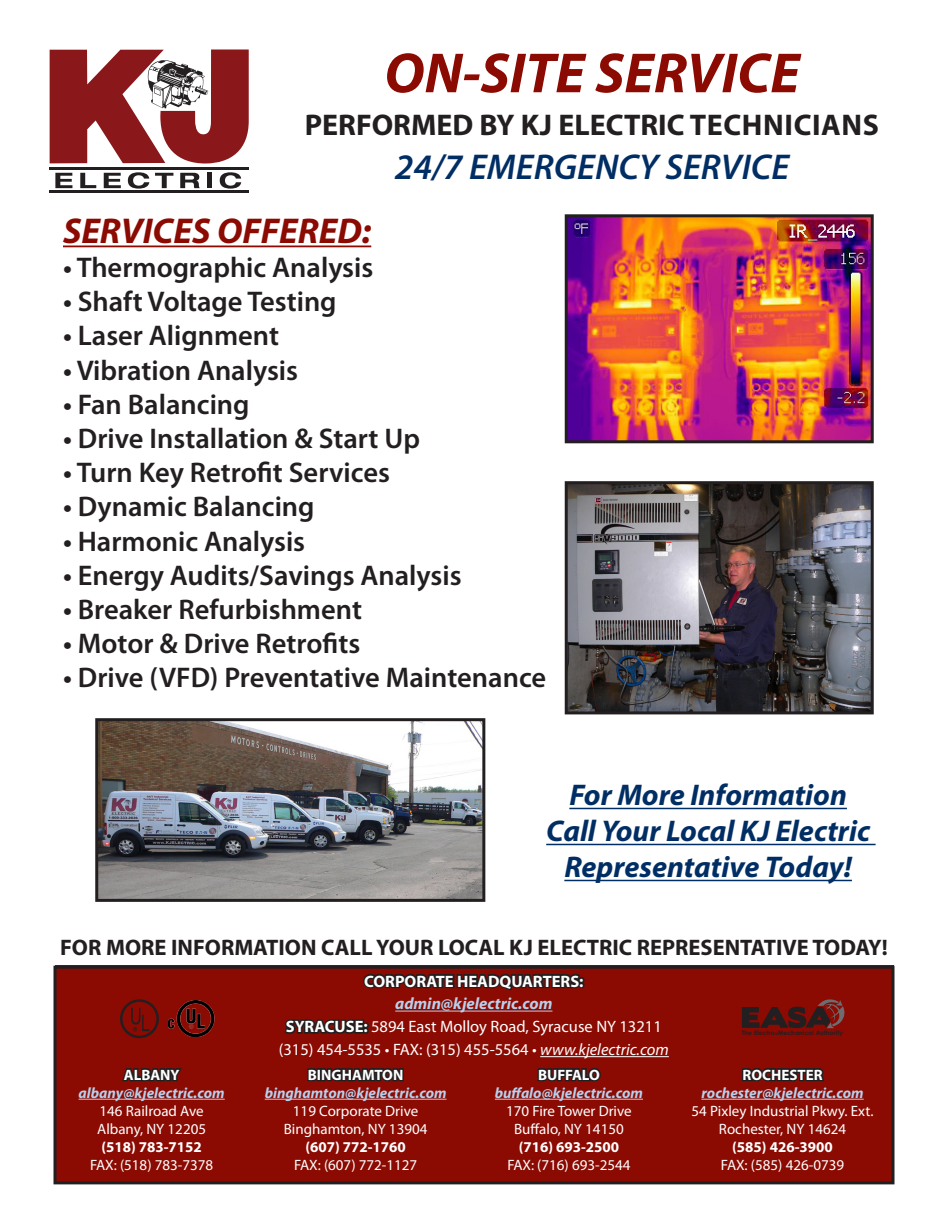
<style>
.page{position:relative;width:945px;height:1215px;background:#fff}
.page>*{position:absolute;margin:0;border:0;box-sizing:border-box;transform-origin:0 0}
.t1{font:italic 700 57px "Myriad Pro";color:#8b0a02}
.t2{font:italic 600 36px "Myriad Pro";color:#002e64}
.t3{font:italic 700 36px "Myriad Pro";color:#8b0a02}
.t4{font:italic 700 30px "Myriad Pro";color:#002e64}
.t5{font:700 30px "Myriad Pro";color:#231f20}
.t6{font:600 28.5px "Myriad Pro";color:#231f20}
.t7{font:700 22.5px "Myriad Pro";color:#231f20}
.t8{font:16.5px "Myriad Pro";color:#fff}
.t9{font:700 16.5px "Myriad Pro";color:#fff}
.t10{font:italic 700 16.5px "Myriad Pro";color:#b7d0ec}
.t11{font:15px "Myriad Pro";color:#fff}
.t12{font:italic 700 15px "Myriad Pro";color:#b7d0ec}
.t13{font:700 15px "Myriad Pro";color:#fff}
.t14{font:700 6.15px "Century Gothic";letter-spacing:.01em;color:#231f20}
.s1{font-weight:700}
.s2{font-style:italic}
</style>
<div class="page">
<div style="left:55px;top:966px;width:838px;height:217px;background:#8b0a02"></div>
<div style="left:54px;top:966px;width:841px;height:218px;border:3px solid #231f20"></div>
<hr style="left:79px;top:1099px;width:146px;height:1px;background:#b7d0ec">
<svg style="left:122px;top:1068px;width:60px;height:14px"></svg>
<hr style="left:265px;top:1099px;width:182px;height:1px;background:#b7d0ec">
<hr style="left:495px;top:1099px;width:148px;height:1px;background:#b7d0ec">
<svg style="left:537px;top:1057px;width:65px;height:25px"></svg>
<hr style="left:701px;top:1099px;width:163px;height:1px;background:#b7d0ec">
<svg style="left:742px;top:1068px;width:83px;height:14px"></svg>
<hr style="left:395px;top:1011px;width:157px;height:1px;background:#b7d0ec">
<hr style="left:540px;top:1056px;width:129px;height:1px;background:#fff">
<svg style="left:362px;top:965px;width:223px;height:26px"></svg>
<svg style="left:282px;top:1010px;width:123px;height:90px"></svg>
<svg style="left:50px;top:50px;width:199px;height:113px"></svg>
<svg style="left:55px;top:173px;width:17px;height:15px"></svg>
<svg style="left:80px;top:173px;width:16px;height:15px"></svg>
<svg style="left:104px;top:173px;width:17px;height:15px"></svg>
<svg style="left:128px;top:172px;width:21px;height:17px"></svg>
<svg style="left:155px;top:173px;width:18px;height:15px"></svg>
<svg style="left:180px;top:173px;width:20px;height:15px"></svg>
<div style="left:207px;top:173px;width:5px;height:15px;background:#231f20"></div>
<svg style="left:220px;top:172px;width:21px;height:17px"></svg>
<hr style="left:50px;top:168px;width:199px;height:2px;background:#231f20">
<hr style="left:50px;top:191px;width:199px;height:2px;background:#231f20">
<svg style="left:742px;top:999px;width:102px;height:29px"></svg>
<img style="left:120px;top:999px;width:39px;height:40px">
<img style="left:169px;top:1000px;width:46px;height:37px">
<hr style="left:63px;top:246px;width:308px;height:1px;background:#8b0a02">
<hr style="left:569px;top:808px;width:278px;height:1px;background:#002e64">
<hr style="left:546px;top:844px;width:330px;height:1px;background:#002e64">
<hr style="left:564px;top:880px;width:288px;height:1px;background:#002e64">
<img style="left:569px;top:218px;width:301px;height:221px">
<div style="left:565px;top:214px;width:309px;height:229px;border:3px solid #231f20"></div>
<img style="left:99px;top:722px;width:382px;height:176px">
<div style="left:95px;top:718px;width:390px;height:184px;border:3px solid #231f20"></div>
<img style="left:569px;top:485px;width:301px;height:225px">
<div style="left:565px;top:481px;width:309px;height:233px;border:3px solid #231f20"></div>
<p class="t1" style="left:384px;top:36px;width:417px">ON-SITE SERVICE</p>
<p class="t5" style="left:305px;top:106px;width:576px">PERFORMED BY KJ ELECTRIC TECHNICIANS</p>
<p class="t2" style="left:395px;top:144px;width:396px">24/7 EMERGENCY SERVICE</p>
<p class="t3" style="left:63px;top:207px;width:310px">SERVICES OFFERED:</p>
<p class="t6" style="left:63px;top:249px;width:312px">• Thermographic Analysis</p>
<p class="t6" style="left:63px;top:284px;width:275px">• Shaft Voltage Testing</p>
<p class="t6" style="left:63px;top:318px;width:218px">• Laser Alignment</p>
<p class="t6" style="left:63px;top:352px;width:237px">• Vibration Analysis</p>
<p class="t6" style="left:63px;top:386px;width:188px">• Fan Balancing</p>
<p class="t6" style="left:63px;top:420px;width:359px">• Drive Installation &amp; Start Up</p>
<p class="t6" style="left:63px;top:455px;width:329px">• Turn Key Retrofit Services</p>
<p class="t6" style="left:63px;top:489px;width:253px">• Dynamic Balancing</p>
<p class="t6" style="left:63px;top:523px;width:244px">• Harmonic Analysis</p>
<p class="t6" style="left:63px;top:557px;width:400px">• Energy Audits/Savings Analysis</p>
<p class="t6" style="left:63px;top:591px;width:301px">• Breaker Refurbishment</p>
<p class="t6" style="left:63px;top:626px;width:299px">• Motor &amp; Drive Retrofits</p>
<p class="t6" style="left:63px;top:660px;width:485px">• Drive (VFD) Preventative Maintenance</p>
<p class="t4" style="left:569px;top:776px;width:279px">For More Information</p>
<p class="t4" style="left:546px;top:812px;width:325px">Call Your Local KJ Electric</p>
<p class="t4" style="left:564px;top:848px;width:289px">Representative Today!</p>
<p class="t7" style="left:60px;top:932px;width:829px">FOR MORE INFORMATION CALL YOUR LOCAL KJ ELECTRIC REPRESENTATIVE TODAY!</p>
<p class="t13" style="left:124px;top:1065px;width:57px">ALBANY</p>
<p class="t12" style="left:79px;top:1083px;width:148px">albany@kjelectric.com</p>
<p class="t11" style="left:100px;top:1101px;width:106px">146 Railroad Ave</p>
<p class="t11" style="left:97px;top:1119px;width:110px">Albany, NY 12205</p>
<p class="t13" style="left:101px;top:1137px;width:102px">(518) 783-7152</p>
<p class="t11" style="left:90px;top:1155px;width:125px">FAX: (518) 783-7378</p>
<p class="t9" style="left:364px;top:970px;width:221px">CORPORATE HEADQUARTERS:</p>
<p class="t10" style="left:395px;top:993px;width:159px">admin@kjelectric.com</p>
<p class="t8" style="left:286px;top:1017px;width:377px"><span class="s1">SYRACUSE:</span> 5894 East Molloy Road, Syracuse NY 13211</p>
<p class="t8" style="left:279px;top:1039px;width:392px">(315) 454-5535 • FAX: (315) 455-5564 • <span class="s2">www.kjelectric.com</span></p>
<p class="t13" style="left:308px;top:1065px;width:97px">BINGHAMTON</p>
<p class="t12" style="left:265px;top:1083px;width:183px">binghamton@kjelectric.com</p>
<p class="t11" style="left:293px;top:1101px;width:127px">119 Corporate Drive</p>
<p class="t11" style="left:284px;top:1119px;width:145px">Binghamton, NY 13904</p>
<p class="t13" style="left:305px;top:1137px;width:102px">(607) 772-1760</p>
<p class="t11" style="left:294px;top:1155px;width:125px">FAX: (607) 772-1127</p>
<p class="t13" style="left:538px;top:1065px;width:63px">BUFFALO</p>
<p class="t12" style="left:495px;top:1083px;width:150px">buffalo@kjelectric.com</p>
<p class="t11" style="left:506px;top:1101px;width:127px">170 Fire Tower Drive</p>
<p class="t11" style="left:514px;top:1119px;width:111px">Buffalo, NY 14150</p>
<p class="t13" style="left:519px;top:1137px;width:102px">(716) 693-2500</p>
<p class="t11" style="left:507px;top:1155px;width:125px">FAX: (716) 693-2544</p>
<p class="t14" style="left:742px;top:1029px;width:103px">The Electro•Mechanical Authority</p>
<p class="t13" style="left:743px;top:1065px;width:82px">ROCHESTER</p>
<p class="t12" style="left:701px;top:1083px;width:164px">rochester@kjelectric.com</p>
<p class="t11" style="left:692px;top:1101px;width:183px">54 Pixley Industrial Pkwy. Ext.</p>
<p class="t11" style="left:719px;top:1119px;width:129px">Rochester, NY 14624</p>
<p class="t13" style="left:732px;top:1137px;width:102px">(585) 426-3900</p>
<p class="t11" style="left:721px;top:1155px;width:125px">FAX: (585) 426-0739</p>
</div>
